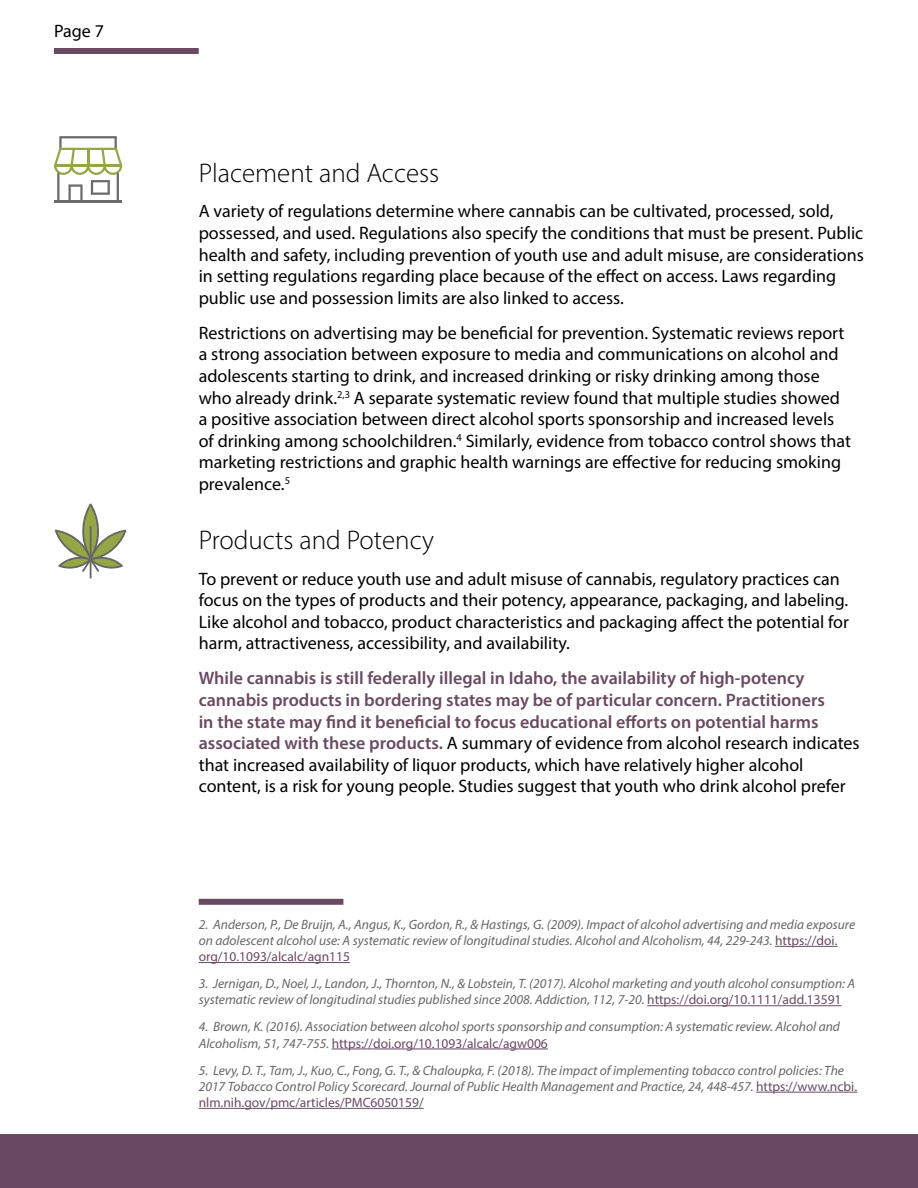
<style>
.page{position:relative;width:918px;height:1188px;background:#fff}
.page>*{position:absolute;margin:0;border:0;box-sizing:border-box;transform-origin:0 0}
.t1{font:300 27px "Myriad Pro";color:#000}
.t2{font:18px/21.6px "Myriad Pro";color:#000}
.t3{font:600 18px/21.6px "Myriad Pro";color:#6a4a62}
.Footnotes{font:italic 13.5px/16.2px "Myriad Pro";color:#666}
.s1{font-weight:400;color:#000}
.s2{font-style:normal;color:#6a4a62}
</style>
<div class="page">
<div style="left:0;top:1134px;width:918px;height:54px;background:#6a4a62"></div>
<div style="left:54px;top:48px;width:145px;height:6px;background:#6a4a62"></div>
<div style="left:199px;top:899px;width:144px;height:6px;background:#6a4a62"></div>
<hr style="left:775px;top:946px;width:63px;height:1px;background:#6a4a62">
<hr style="left:199px;top:962px;width:151px;height:1px;background:#6a4a62">
<hr style="left:647px;top:1005px;width:195px;height:1px;background:#6a4a62">
<hr style="left:332px;top:1049px;width:216px;height:1px;background:#6a4a62">
<hr style="left:756px;top:1092px;width:101px;height:1px;background:#6a4a62">
<hr style="left:199px;top:1108px;width:225px;height:1px;background:#6a4a62">
<svg style="left:54px;top:136px;width:68px;height:64px"></svg>
<hr style="left:54px;top:200px;width:68px;height:3px;background:#6b6b6b">
<hr style="left:90px;top:526px;width:2px;height:53px;background:#666">
<svg style="left:55px;top:503px;width:71px;height:70px"></svg>
<p class="t2" style="left:54px;top:20px;width:51px">Page 7</p>
<h3 class="t1" style="left:199px;top:157px;width:242px">Placement and Access</h3>
<p class="t2" style="left:199px;top:200px;width:667px">A variety of regulations determine where cannabis can be cultivated, processed, sold, possessed, and used. Regulations also specify the conditions that must be present. Public health and safety, including prevention of youth use and adult misuse, are considerations in setting regulations regarding place because of the effect on access. Laws regarding public use and possession limits are also linked to access.</p>
<p class="t2" style="left:199px;top:322px;width:654px">Restrictions on advertising may be beneficial for prevention. Systematic reviews report a strong association between exposure to media and communications on alcohol and adolescents starting to drink, and increased drinking or risky drinking among those who already drink.<sup>2,3</sup> A separate systematic review found that multiple studies showed a positive association between direct alcohol sports sponsorship and increased levels of drinking among schoolchildren.<sup>4</sup> Similarly, evidence from tobacco control shows that marketing restrictions and graphic health warnings are effective for reducing smoking prevalence.<sup>5</sup></p>
<h3 class="t1" style="left:199px;top:524px;width:237px">Products and Potency</h3>
<p class="t2" style="left:199px;top:567px;width:652px">To prevent or reduce youth use and adult misuse of cannabis, regulatory practices can focus on the types of products and their potency, appearance, packaging, and labeling.<br>Like alcohol and tobacco, product characteristics and packaging affect the potential for harm, attractiveness, accessibility, and availability.</p>
<p class="t3" style="left:199px;top:667px;width:662px">While cannabis is still federally illegal in Idaho, the availability of high-potency cannabis products in bordering states may be of particular concern. Practitioners<br>in the state may find it beneficial to focus educational efforts on potential harms associated with these products. <span class="s1">A summary of evidence from alcohol research indicates that increased availability of liquor products, which have relatively higher alcohol content, is a risk for young people. Studies suggest that youth who drink alcohol prefer</span></p>
<p class="Footnotes" style="left:199px;top:916px;width:658px">2. Anderson, P., De Bruijn, A., Angus, K., Gordon, R., &amp; Hastings, G. (2009). Impact of alcohol advertising and media exposure on adolescent alcohol use: A systematic review of longitudinal studies. Alcohol and Alcoholism, 44, 229-243. <span class="s2">https://doi. org/10.1093/alcalc/agn115</span></p>
<p class="Footnotes" style="left:199px;top:975px;width:658px">3. Jernigan, D., Noel, J., Landon, J., Thornton, N., &amp; Lobstein, T. (2017). Alcohol marketing and youth alcohol consumption: A systematic review of longitudinal studies published since 2008. Addiction, 112, 7-20. <span class="s2">https://doi.org/10.1111/add.13591</span></p>
<p class="Footnotes" style="left:199px;top:1019px;width:643px">4. Brown, K. (2016). Association between alcohol sports sponsorship and consumption: A systematic review. Alcohol and<br>Alcoholism, 51, 747-755. <span class="s2">https://doi.org/10.1093/alcalc/agw006</span></p>
<p class="Footnotes" style="left:199px;top:1062px;width:660px">5. Levy, D. T., Tam, J., Kuo, C., Fong, G. T., &amp; Chaloupka, F. (2018). The impact of implementing tobacco control policies: The<br>2017 Tobacco Control Policy Scorecard. Journal of Public Health Management and Practice, 24, 448-457. <span class="s2">https://www.ncbi. nlm.nih.gov/pmc/articles/PMC6050159/</span></p>
</div>
